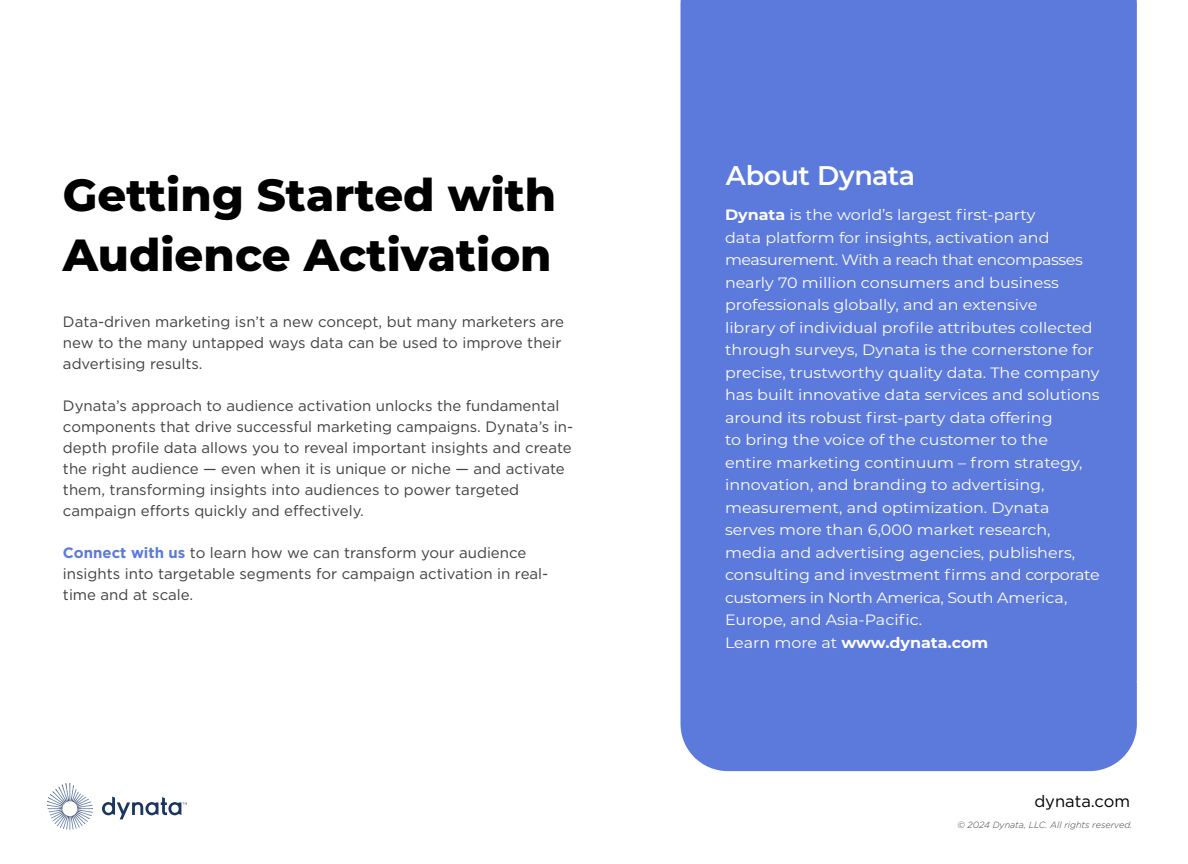
<style>
.page{position:relative;width:1188px;height:864px;background:#fff}
.page>*{position:absolute;margin:0;border:0;box-sizing:border-box;transform-origin:0 0}
.t1{font:800 45px/60px "Montserrat";color:#000}
.t2{font:600 27px "Montserrat";letter-spacing:-.02em;color:#fff}
.t3{font:16.5px "Gotham";color:#000}
.t4{font:15px/22.5px "Montserrat";color:#fff;scale:1.06 1}
.t5{font:15px/21px "Gotham";color:#414042}
.t6{font:italic 300 9px "Gotham";color:#414042}
.s1{font-weight:700;color:#5c7adb}
.s2{font-weight:700}
</style>
<div class="page">
<div style="left:681px;top:0;width:456px;height:771px;background:#5c7adb"></div>
<svg style="left:47px;top:783px;width:46px;height:47px"></svg>
<svg style="left:102px;top:797px;width:85px;height:22px"></svg>
<h1 class="t1" style="left:63px;top:163px;width:495px">Getting Started with<br>Audience Activation</h1>
<p class="t5" style="left:63px;top:310px;width:503px">Data-driven marketing isn’t a new concept, but many marketers are new to the many untapped ways data can be used to improve their advertising results.</p>
<p class="t5" style="left:63px;top:394px;width:512px">Dynata’s approach to audience activation unlocks the fundamental components that drive successful marketing campaigns. Dynata’s in&shy;depth profile data allows you to reveal important insights and create the right audience — even when it is unique or niche — and activate them, transforming insights into audiences to power targeted campaign efforts quickly and effectively.</p>
<p class="t5" style="left:63px;top:541px;width:487px"><span class="s1">Connect with us</span> to learn how we can transform your audience insights into targetable segments for campaign activation in real&shy;time and at scale.</p>
<h2 class="t2" style="left:726px;top:157px;width:191px">About Dynata</h2>
<p class="t4" style="left:725px;top:203px;width:355px"><span class="s2">Dynata</span> is the world’s largest first-party<br>data platform for insights, activation and measurement. With a reach that encompasses nearly 70 million consumers and business professionals globally, and an extensive<br>library of individual profile attributes collected through surveys, Dynata is the cornerstone for precise, trustworthy quality data. The company has built innovative data services and solutions around its robust first-party data offering<br>to bring the voice of the customer to the<br>entire marketing continuum – from strategy, innovation, and branding to advertising, measurement, and optimization. Dynata serves more than 6,000 market research, media and advertising agencies, publishers, consulting and investment firms and corporate customers in North America, South America, Europe, and Asia-Pacific.<br>Learn more at <span class="s2">www.dynata.com</span></p>
<p class="t3" style="left:1034px;top:791px;width:97px">dynata.com</p>
<p class="t6" style="left:957px;top:819px;width:176px">© 2024 Dynata, LLC. All rights reserved.</p>
</div>
